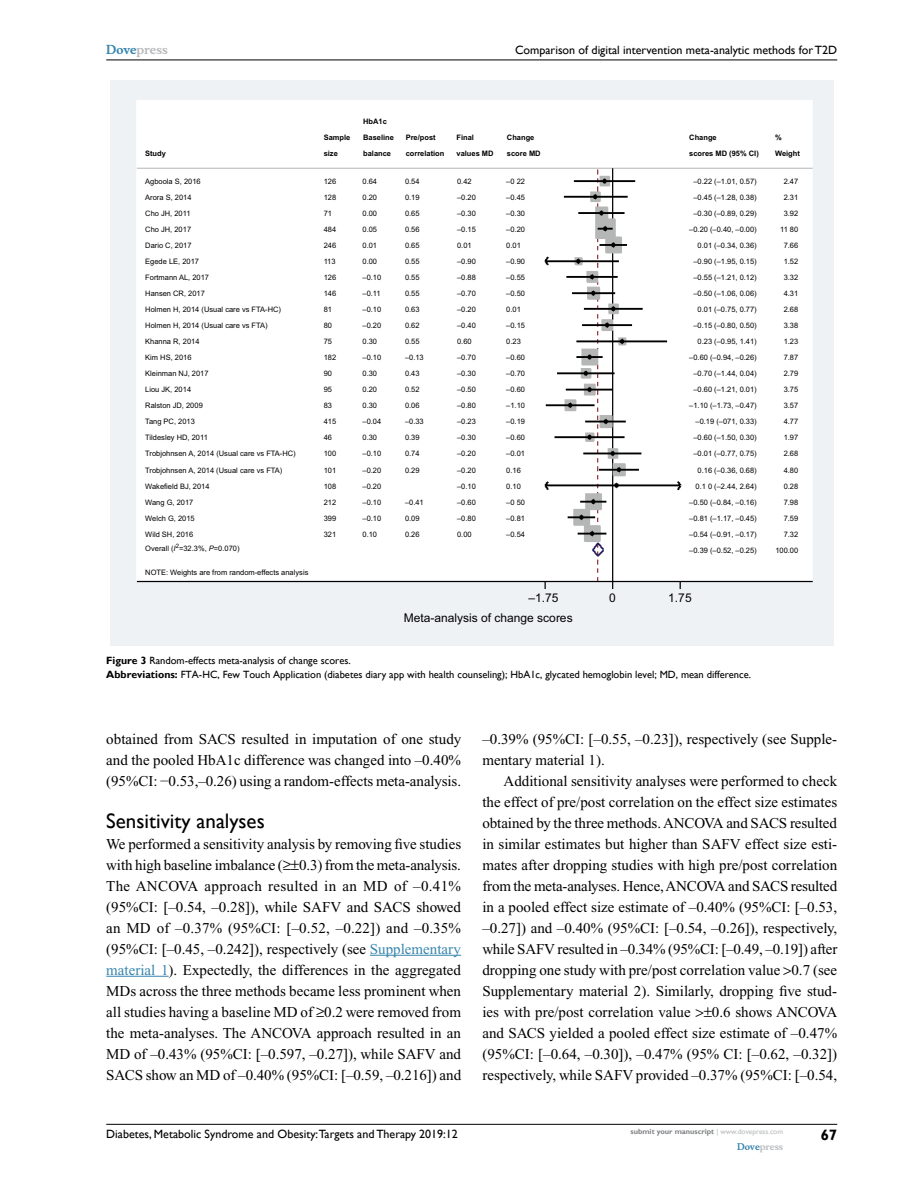
<style>
.page{position:relative;width:918px;height:1188px;background:#fff}
.page>*{position:absolute;margin:0;border:0;box-sizing:border-box;transform-origin:0 0}
.t1{font:21px "Gill Sans";color:#000}
.t2{font:15px/21px "Times New Roman";color:#000;text-align:justify}
.t3{font:700 15px "Gill Sans";color:#000}
.t4{font:12px "Gill Sans";color:#000}
.t5{font:12px "Arial";color:#000}
.t6{font:700 12px "Musee";color:#b8babc}
.t7{font:10.5px/13.5px "Gill Sans";color:#000}
.t8{font:700 9px "Musee";color:#b8babc}
.t9{font:7.5px/16px "Arial";color:#000}
.t10{font:700 7.5px/16px "Arial";color:#000}
.t11{font:700 7.5px "Gill Sans";color:#808285}
.s1{color:#3785ad}
.s2{font-style:italic}
.s3{font-weight:700}
.s4{font-weight:400;color:#b8babc}
</style>
<div class="page">
<hr style="left:106px;top:1124px;width:731px;height:1px;background:#000">
<hr style="left:106px;top:60px;width:731px;height:1px;background:#000">
<hr style="left:370px;top:955px;width:91px;height:1px;background:#3785ad">
<hr style="left:106px;top:976px;width:63px;height:1px;background:#3785ad">
<img style="left:110px;top:81px;width:723px;height:564px">
<p class="t6" style="left:106px;top:43px;width:63px"><span class="s1">Dove</span>press</p>
<p class="t10" style="left:145px;top:145px;width:22px">Study</p>
<p class="t4" style="left:515px;top:43px;width:324px">Comparison of digital intervention meta-analytic methods for T2D</p>
<p class="t10" style="left:324px;top:129px;width:28px">Sample size</p>
<p class="t10" style="left:363px;top:113px;width:32px">HbA1c<br>Baseline balance</p>
<p class="t10" style="left:406px;top:129px;width:40px">Pre/post correlation</p>
<p class="t10" style="left:457px;top:129px;width:39px">Final values MD</p>
<p class="t10" style="left:507px;top:129px;width:35px">Change score MD</p>
<p class="t10" style="left:689px;top:129px;width:71px">Change<br>scores MD (95% CI)</p>
<p class="t10" style="left:775px;top:129px;width:26px">%<br>Weight</p>
<p class="t9" style="left:457px;top:173px;width:20px">0.42 –0.20 –0.30 –0.15<br>0.01 –0.90 –0.88 –0.70 –0.20 –0.40<br>0.60 –0.70 –0.30 –0.50 –0.80 –0.23 –0.30 –0.20 –0.20 –0.10 –0.60 –0.80<br>0.00</p>
<p class="t9" style="left:506px;top:173px;width:20px">–0 22 –0.45 –0.30 –0.20<br>0.01 –0.90 –0.55 –0.50<br>0.01 –0.15<br>0.23 –0.60 –0.70 –0.60 –1.10 –0.19 –0.60 –0.01<br>0.16<br>0.10 –0 50 –0.81 –0.54</p>
<p class="t9" style="left:689px;top:173px;width:69px;text-align:right">–0.22 (–1.01, 0.57) –0.45 (–1.28, 0.38) –0.30 (–0.89, 0.29) –0.20 (–0.40, –0.00)<br>0.01 (–0.34, 0.36) –0.90 (–1.95, 0.15) –0.55 (–1.21, 0.12) –0.50 (–1.06, 0.06)<br>0.01 (–0.75, 0.77) –0.15 (–0.80, 0.50)<br>0.23 (–0.95, 1.41) –0.60 (–0.94, –0.26) –0.70 (–1.44, 0.04) –0.60 (–1.21, 0.01) –1.10 (–1.73, –0.47) –0.19 (–071, 0.33) –0.60 (–1.50, 0.30) –0.01 (–0.77, 0.75)<br>0.16 (–0.36, 0.68)<br>0.1 0 (–2.44, 2.64) –0.50 (–0.84, –0.16) –0.81 (–1.17, –0.45) –0.54 (–0.91, –0.17) –0.39 (–0.52, –0.25)</p>
<p class="t9" style="left:780px;top:173px;width:20px;text-align:center">2.47<br>2.31<br>3.92<br>11 80<br>7.66<br>1.52<br>3.32<br>4.31<br>2.68<br>3.38<br>1.23<br>7.87<br>2.79<br>3.75<br>3.57<br>4.77<br>1.97<br>2.68<br>4.80<br>0.28<br>7.98<br>7.59<br>7.32</p>
<p class="t9" style="left:145px;top:173px;width:152px">Agboola S, 2016<br>Arora S, 2014<br>Cho JH, 2011<br>Cho JH, 2017<br>Dario C, 2017<br>Egede LE, 2017<br>Fortmann AL, 2017<br>Hansen CR, 2017<br>Holmen H, 2014 (Usual care vs FTA-HC)<br>Holmen H, 2014 (Usual care vs FTA)<br>Khanna R, 2014<br>Kim HS, 2016<br>Kleinman NJ, 2017<br>Liou JK, 2014<br>Ralston JD, 2009<br>Tang PC, 2013<br>Tildesley HD, 2011<br>Trobjohnsen A, 2014 (Usual care vs FTA-HC)<br>Trobjohnsen A, 2014 (Usual care vs FTA)<br>Wakefield BJ, 2014<br>Wang G, 2017<br>Welch G, 2015<br>Wild SH, 2016</p>
<p class="t9" style="left:324px;top:173px;width:14px">126<br>128<br>71<br>484<br>246<br>113<br>126<br>146<br>81<br>80<br>75<br>182<br>90<br>95<br>83<br>415<br>46<br>100<br>101<br>108<br>212<br>399<br>321</p>
<p class="t9" style="left:363px;top:173px;width:20px">0.64<br>0.20<br>0.00<br>0.05<br>0.01<br>0.00 –0.10 –0.11 –0.10 –0.20<br>0.30 –0.10<br>0.30<br>0.20<br>0.30 –0.04<br>0.30 –0.10 –0.20 –0.20 –0.10 –0.10<br>0.10</p>
<p class="t9" style="left:405px;top:173px;width:20px">0.54<br>0.19<br>0.65<br>0.56<br>0.65<br>0.55<br>0.55<br>0.55<br>0.63<br>0.62<br>0.55 –0.13<br>0.43<br>0.52<br>0.06 –0.33<br>0.39<br>0.74<br>0.29</p>
<p class="t9" style="left:405px;top:494px;width:20px">–0.41<br>0.09<br>0.26</p>
<p class="t9" style="left:145px;top:540px;width:96px">Overall (<span class="s2">I</span><sup>2</sup>=32.3%, <span class="s2">P</span>=0.070)</p>
<p class="t9" style="left:775px;top:542px;width:24px">100.00</p>
<p class="t9" style="left:145px;top:564px;width:165px">NOTE: Weights are from random-effects analysis</p>
<p class="t5" style="left:404px;top:610px;width:170px">Meta-analysis of change scores</p>
<p class="t5" style="left:528px;top:590px;width:32px">–1.75</p>
<p class="t5" style="left:609px;top:590px;width:8px">0</p>
<p class="t5" style="left:668px;top:590px;width:25px">1.75</p>
<p class="t7" style="left:106px;top:654px;width:646px"><span class="s3">Figure 3</span> Random-effects meta-analysis of change scores.<br><span class="s3">Abbreviations:</span> FTA-HC, Few Touch Application (diabetes diary app with health counseling); HbA1c, glycated hemoglobin level; MD, mean difference.</p>
<p class="t2" style="left:106px;top:728px;width:357px">obtained from SACS resulted in imputation of one study and the pooled HbA1c difference was changed into –0.40% (95%CI: −0.53,–0.26) using a random-effects meta-analysis.</p>
<h1 class="t1" style="left:106px;top:808px;width:160px">Sensitivity analyses</h1>
<p class="t2" style="left:106px;top:833px;width:356px">We performed a sensitivity analysis by removing five studies with high baseline imbalance (≥ 0.3) from the meta-analysis.<br>The ANCOVA approach resulted in an MD of –0.41% (95%CI: [–0.54, –0.28]), while SAFV and SACS showed an MD of –0.37% (95%CI: [–0.52, –0.22]) and –0.35% (95%CI: [–0.45, –0.242]), respectively (see <span class="s1">Supplementary material 1</span>). Expectedly, the differences in the aggregated MDs across the three methods became less prominent when all studies having a baseline MD of ≥0.2 were removed from the meta-analyses. The ANCOVA approach resulted in an MD of –0.43% (95%CI: [–0.597, –0.27]), while SAFV and SACS show an MD of –0.40% (95%CI: [–0.59, –0.216]) and</p>
<p class="t2" style="left:482px;top:728px;width:356px">–0.39% (95%CI: [–0.55, –0.23]), respectively (see Supple&shy;mentary material 1).</p>
<p class="t2" style="left:482px;top:770px;width:357px;text-indent:21px">Additional sensitivity analyses were performed to check the effect of pre/post correlation on the effect size estimates obtained by the three methods. ANCOVA and SACS resulted in similar estimates but higher than SAFV effect size esti&shy;mates after dropping studies with high pre/post correlation from the meta-analyses. Hence, ANCOVA and SACS resulted in a pooled effect size estimate of –0.40% (95%CI: [–0.53, –0.27]) and –0.40% (95%CI: [–0.54, –0.26]), respectively, while SAFV resulted in –0.34% (95%CI: [–0.49, –0.19]) after dropping one study with pre/post correlation value 0.7 (see Supplementary material 2). Similarly, dropping five stud&shy;ies with pre/post correlation value</p>
<p class="t2" style="left:482px;top:1001px;width:356px;text-indent:230px">0.6 shows ANCOVA and SACS yielded a pooled effect size estimate of –0.47% (95%CI: [–0.64, –0.30]), –0.47% (95% CI: [–0.62, –0.32]) respectively, while SAFV provided –0.37% (95%CI: [–0.54,</p>
<p class="t4" style="left:106px;top:1127px;width:353px">Diabetes, Metabolic Syndrome and Obesity:Targets and Therapy 2019:12</p>
<p class="t11" style="left:631px;top:1127px;width:154px">submit your manuscript <span class="s4">| www.dovepress.com</span></p>
<p class="t8" style="left:737px;top:1141px;width:48px"><span class="s1">Dove</span>press</p>
<p class="t3" style="left:821px;top:1126px;width:18px">67</p>
</div>
